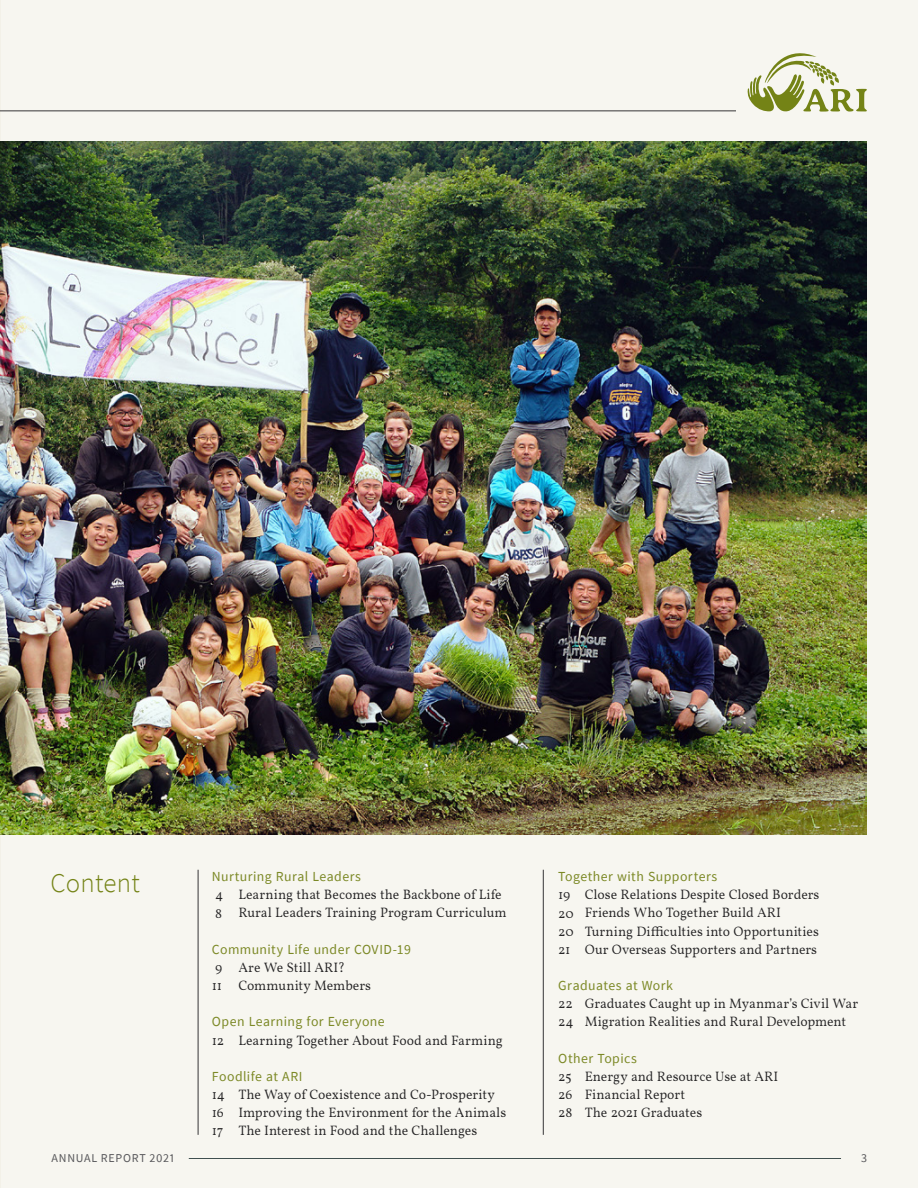
<style>
.page{position:relative;width:918px;height:1188px;background:#f7f6f0}
.page>*{position:absolute;margin:0;border:0;box-sizing:border-box;transform-origin:0 0}
.t1{font:300 27px "Source Sans Pro";letter-spacing:.005em;color:#748316}
.t2{font:13.8px/18.1px "Vollkorn";letter-spacing:-.005em;color:#242324}
.t3{font:13.8px "Source Sans Pro";letter-spacing:.03em;color:#7c8926}
.t4{font:12px "Source Sans Pro";letter-spacing:.06em;color:#58585b}
</style>
<div class="page">
<hr style="left:189px;top:1158px;width:652px;height:1px;background:#001617">
<svg style="left:747px;top:53px;width:120px;height:59px"></svg>
<img style="left:0;top:141px;width:867px;height:694px">
<hr style="left:198px;top:870px;width:1px;height:265px;background:#363537">
<hr style="left:543px;top:870px;width:1px;height:265px;background:#363537">
<hr style="left:0;top:111px;width:736px;height:1px;background:#363537">
<h1 class="t1" style="left:50px;top:867px;width:91px">Content</h1>
<p class="t3" style="left:212px;top:868px;width:151px">Nurturing Rural Leaders</p>
<p class="t2" style="left:238px;top:886px;width:270px">Learning that Becomes the Backbone of Life<br>Rural Leaders Training Program Curriculum</p>
<p class="t3" style="left:212px;top:940px;width:201px">Community Life under COVID-19</p>
<p class="t2" style="left:238px;top:959px;width:134px">Are We Still ARI?<br>Community Members</p>
<p class="t3" style="left:212px;top:1013px;width:174px">Open Learning for Everyone</p>
<p class="t2" style="left:238px;top:1031px;width:266px">Learning Together About Food and Farming</p>
<p class="t3" style="left:212px;top:1067px;width:92px">Foodlife at ARI</p>
<p class="t2" style="left:238px;top:1086px;width:269px">The Way of Coexistence and Co-Prosperity<br>Improving the Environment for the Animals<br>The Interest in Food and the Challenges</p>
<p class="t2" style="left:215px;top:886px;width:10px">4<br>8</p>
<p class="t2" style="left:212px;top:959px;width:12px">9<br>11</p>
<p class="t2" style="left:212px;top:1031px;width:14px">12</p>
<p class="t2" style="left:212px;top:1086px;width:15px;text-align:justify">14<br>16<br>17</p>
<p class="t3" style="left:558px;top:868px;width:160px">Together with Supporters</p>
<p class="t2" style="left:585px;top:886px;width:236px">Close Relations Despite Closed Borders Friends Who Together Build ARI Turning Difficulties into Opportunities Our Overseas Supporters and Partners</p>
<p class="t3" style="left:558px;top:977px;width:116px">Graduates at Work</p>
<p class="t2" style="left:585px;top:995px;width:275px">Graduates Caught up in Myanmar’s Civil War<br>Migration Realities and Rural Development</p>
<p class="t3" style="left:558px;top:1049px;width:80px">Other Topics</p>
<p class="t2" style="left:585px;top:1067px;width:195px">Energy and Resource Use at ARI<br>Financial Report<br>The 2021 Graduates</p>
<p class="t2" style="left:558px;top:886px;width:17px">19<br>20<br>20<br>21</p>
<p class="t2" style="left:558px;top:995px;width:17px">22<br>24</p>
<p class="t2" style="left:558px;top:1068px;width:16px;text-align:justify">25<br>26<br>28</p>
<p class="t4" style="left:51px;top:1150px;width:124px">ANNUAL REPORT 2021</p>
<p class="t4" style="left:861px;top:1150px;width:7px">3</p>
</div>
